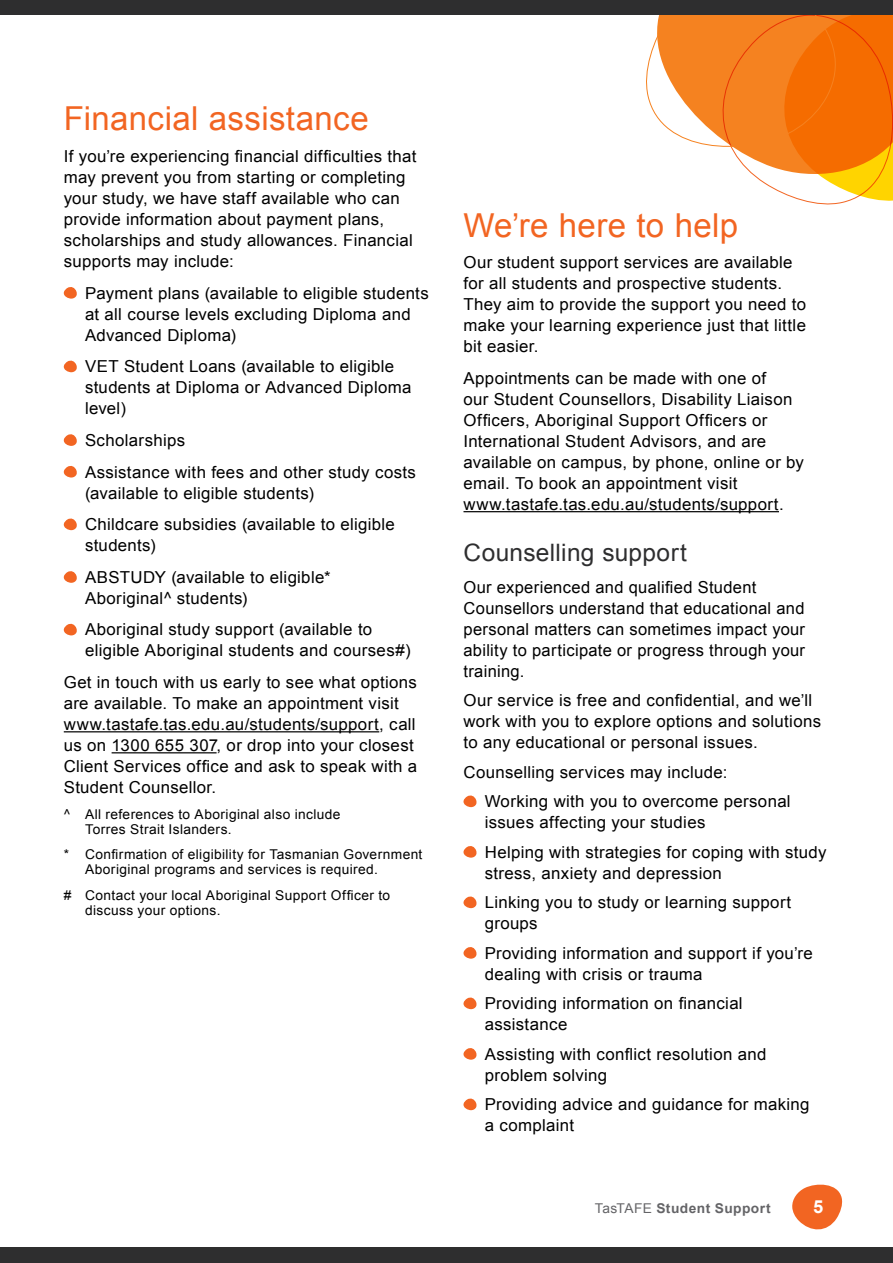
<style>
.page{position:relative;width:893px;height:1263px;background:#fff}
.page>*{position:absolute;margin:0;border:0;box-sizing:border-box;transform-origin:0 0}
.Heading_level_one_ORANGE{font:33px "Arial";letter-spacing:.01em;color:#f26522}
.Heading_level_two_DARK_GREY{font:24px "Arial";letter-spacing:.015em;color:#2e2e2f}
.t1{font:700 18px "Arial";color:#fff}
.BODY_COPY{font:16.5px/21px "Arial";letter-spacing:.02em;color:#000}
.captions_references{font:13.5px/15px "Arial";letter-spacing:.025em;color:#000}
.t2{font:700 13.5px "Arial";letter-spacing:.035em;color:#646467}
.s1{font-weight:400}
</style>
<div class="page">
<hr style="left:64px;top:731px;width:315px;height:1px;background:#000">
<hr style="left:112px;top:752px;width:105px;height:1px;background:#000">
<svg style="left:63px;top:287px;width:14px;height:12px"></svg>
<svg style="left:63px;top:360px;width:14px;height:12px"></svg>
<svg style="left:63px;top:434px;width:14px;height:12px"></svg>
<svg style="left:63px;top:465px;width:14px;height:13px"></svg>
<svg style="left:63px;top:518px;width:14px;height:12px"></svg>
<svg style="left:63px;top:571px;width:14px;height:12px"></svg>
<svg style="left:63px;top:623px;width:14px;height:12px"></svg>
<hr style="left:463px;top:511px;width:316px;height:1px;background:#000">
<svg style="left:463px;top:795px;width:14px;height:12px"></svg>
<svg style="left:463px;top:846px;width:14px;height:12px"></svg>
<svg style="left:463px;top:896px;width:14px;height:12px"></svg>
<svg style="left:463px;top:947px;width:14px;height:12px"></svg>
<svg style="left:463px;top:997px;width:14px;height:12px"></svg>
<svg style="left:463px;top:1048px;width:14px;height:12px"></svg>
<svg style="left:463px;top:1098px;width:14px;height:12px"></svg>
<svg style="left:642px;top:14px;width:251px;height:191px"></svg>
<svg style="left:792px;top:1184px;width:51px;height:46px"></svg>
<div style="left:0;top:1247px;width:893px;height:16px;background:#2e2e2f"></div>
<div style="left:0;top:0;width:893px;height:14px;background:#2e2e2f"></div>
<p class="Heading_level_one_ORANGE" style="left:64px;top:97px;width:307px">Financial assistance</p>
<p class="BODY_COPY" style="left:64px;top:146px;width:354px">If you’re experiencing financial difficulties that may prevent you from starting or completing your study, we have staff available who can provide information about payment plans, scholarships and study allowances. Financial supports may include:</p>
<p class="BODY_COPY" style="left:85px;top:282px;width:345px">Payment plans (available to eligible students at all course levels excluding Diploma and<br>Advanced Diploma)</p>
<p class="BODY_COPY" style="left:85px;top:356px;width:328px">VET Student Loans (available to eligible students at Diploma or Advanced Diploma level)</p>
<p class="BODY_COPY" style="left:85px;top:430px;width:102px">Scholarships</p>
<p class="BODY_COPY" style="left:85px;top:461px;width:332px">Assistance with fees and other study costs (available to eligible students)</p>
<p class="BODY_COPY" style="left:85px;top:514px;width:311px">Childcare subsidies (available to eligible students)</p>
<p class="BODY_COPY" style="left:85px;top:567px;width:247px">ABSTUDY (available to eligible*<br>Aboriginal^ students)</p>
<p class="BODY_COPY" style="left:85px;top:619px;width:327px">Aboriginal study support (available to eligible Aboriginal students and courses#)</p>
<p class="BODY_COPY" style="left:64px;top:672px;width:355px">Get in touch with us early to see what options are available. To make an appointment visit www.tastafe.tas.edu.au/students/support, call us on 1300 655 307, or drop into your closest Client Services office and ask to speak with a Student Counsellor.</p>
<p class="captions_references" style="left:85px;top:807px;width:257px;text-indent:-21px">^ All references to Aboriginal also include<br>Torres Strait Islanders.</p>
<p class="captions_references" style="left:85px;top:847px;width:339px;text-indent:-21px">* Confirmation of eligibility for Tasmanian Government<br>Aboriginal programs and services is required.</p>
<p class="captions_references" style="left:85px;top:888px;width:307px;text-indent:-21px"># Contact your local Aboriginal Support Officer to discuss your options.</p>
<p class="Heading_level_one_ORANGE" style="left:463px;top:203px;width:276px">We’re here to help</p>
<p class="BODY_COPY" style="left:463px;top:252px;width:344px">Our student support services are available for all students and prospective students.<br>They aim to provide the support you need to make your learning experience just that little bit easier.</p>
<p class="BODY_COPY" style="left:463px;top:368px;width:342px">Appointments can be made with one of<br>our Student Counsellors, Disability Liaison Officers, Aboriginal Support Officers or International Student Advisors, and are available on campus, by phone, online or by email. To book an appointment visit www.tastafe.tas.edu.au/students/support.</p>
<p class="Heading_level_two_DARK_GREY" style="left:463px;top:537px;width:225px">Counselling support</p>
<p class="BODY_COPY" style="left:463px;top:576px;width:343px">Our experienced and qualified Student Counsellors understand that educational and personal matters can sometimes impact your ability to participate or progress through your training.</p>
<p class="BODY_COPY" style="left:463px;top:690px;width:359px">Our service is free and confidential, and we’ll work with you to explore options and solutions to any educational or personal issues.</p>
<p class="BODY_COPY" style="left:463px;top:761px;width:265px">Counselling services may include:</p>
<p class="BODY_COPY" style="left:485px;top:791px;width:307px">Working with you to overcome personal issues affecting your studies</p>
<p class="BODY_COPY" style="left:485px;top:841px;width:343px">Helping with strategies for coping with study stress, anxiety and depression</p>
<p class="BODY_COPY" style="left:485px;top:892px;width:308px">Linking you to study or learning support groups</p>
<p class="BODY_COPY" style="left:485px;top:942px;width:330px">Providing information and support if you’re dealing with crisis or trauma</p>
<p class="BODY_COPY" style="left:485px;top:993px;width:259px">Providing information on financial assistance</p>
<p class="BODY_COPY" style="left:485px;top:1043px;width:283px">Assisting with conflict resolution and problem solving</p>
<p class="BODY_COPY" style="left:485px;top:1094px;width:326px">Providing advice and guidance for making a complaint</p>
<p class="t2" style="left:595px;top:1199px;width:177px"><span class="s1">TasTAFE</span> Student Support</p>
<p class="t1" style="left:813px;top:1195px;width:12px">5</p>
</div>
